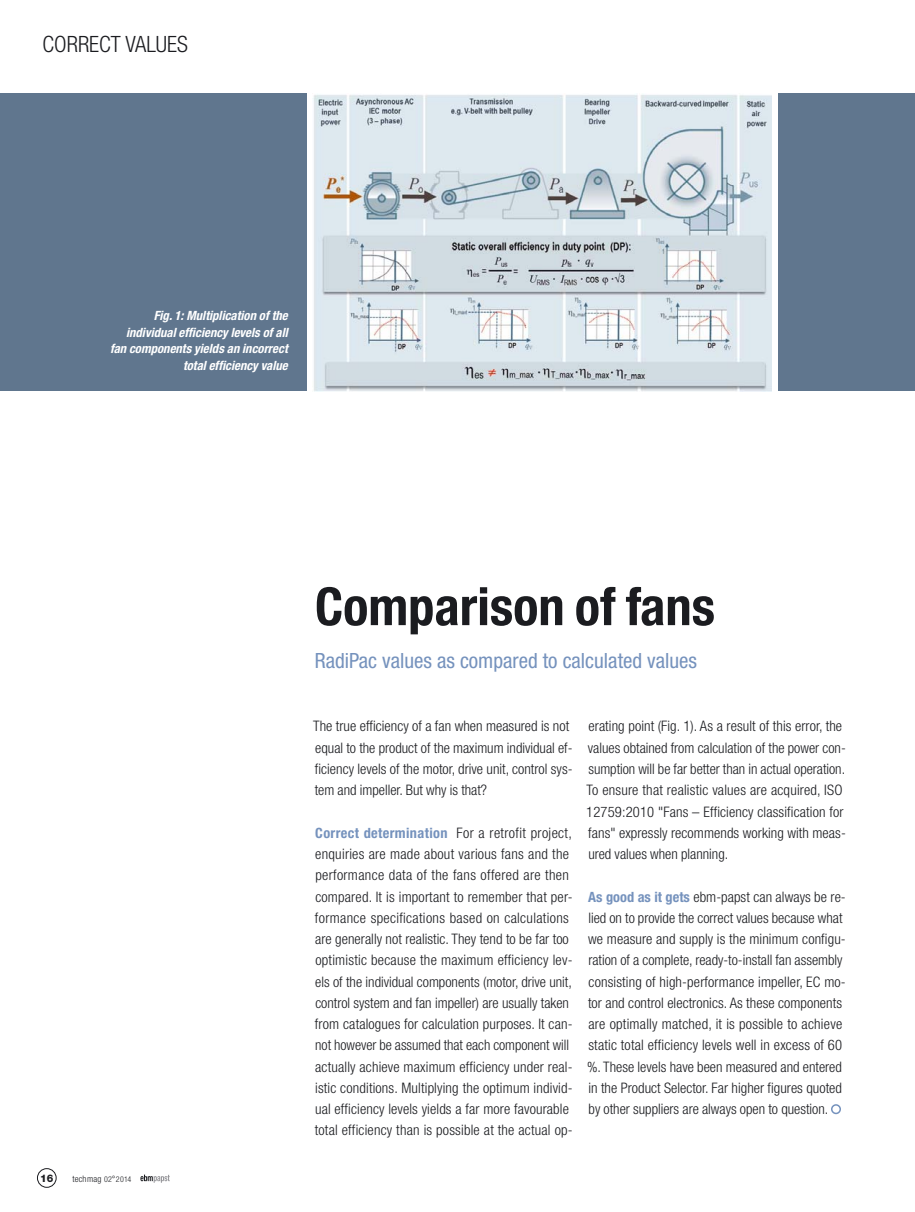
<style>
.page{position:relative;width:915px;height:1212px;background:#fff}
.page>*{position:absolute;margin:0;border:0;box-sizing:border-box;transform-origin:0 0}
.t1{font:700 condensed 52.5px "Helvetica Neue LT";color:#1b1c20}
.t2{font:300 condensed 22.5px "Helvetica Neue LT";color:#1b1c20}
.t3{font:condensed 21px "Helvetica Neue LT";color:#7592bd}
.t4{font:300 condensed 14.4px/21.3px "Helvetica Neue LT";letter-spacing:.005em;color:#1b1c20}
.t5{font:700 condensed 14.1px "Helvetica Neue LT";letter-spacing:.025em;color:#7592bd}
.t6{font:italic 700 condensed 12.75px/16.5px "Helvetica Neue LT";color:#fff;text-align:right}
.t7{font:800 10.5px "Helvetica Neue LT";color:#1b1c20}
.t8{font:300 condensed 9px "Helvetica Neue LT";letter-spacing:.02em;color:#1b1c20}
.s1{font-size:7.95px}
.s2{font-weight:300;font-size:14.4px;color:#1b1c20}
.s3{font-weight:700;font-size:14.1px;color:#7592bd}
</style>
<div class="page">
<div style="left:778px;top:94px;width:136px;height:297px;background:#60768e"></div>
<div style="left:0;top:94px;width:306px;height:297px;background:#60768e"></div>
<img style="left:313px;top:94px;width:457px;height:298px">
<div style="left:830px;top:1104px;width:10px;height:10px;border:2px solid #7592bd;border-radius:50%"></div>
<div style="left:37px;top:1168px;width:19px;height:19px;border:1px solid #1b1c20;border-radius:50%"></div>
<svg style="left:140px;top:1174px;width:30px;height:9px"></svg>
<h2 class="t2" style="left:43px;top:36px;width:147px">CORRECT VALUES</h2>
<p class="t6" style="left:110px;top:309px;width:179px">Fig. 1: Multiplication of the individual efficiency levels of all fan components yields an incorrect total efficiency value</p>
<p class="t7" style="left:40px;top:1174px;width:15px">16</p>
<p class="t8" style="left:72px;top:1175px;width:60px">techmag <span class="s1">02</span>°<span class="s1">2014</span></p>
<h1 class="t1" style="left:315px;top:587px;width:401px">Comparison of fans</h1>
<h3 class="t3" style="left:315px;top:653px;width:383px">RadiPac values as compared to calculated values</h3>
<p class="t4" style="left:313px;top:717px;width:261px">The true efficiency of a fan when measured is not equal to the product of the maximum individual ef&shy;ficiency levels of the motor, drive unit, control sys&shy;tem and impeller. But why is that?</p>
<p class="t5" style="left:315px;top:828px;width:258px">Correct determination <span class="s2">For a retrofit project,</span></p>
<p class="t4" style="left:315px;top:844px;width:259px">enquiries are made about various fans and the performance data of the fans offered are then compared. It is important to remember that per&shy;formance specifications based on calculations are generally not realistic. They tend to be far too optimistic because the maximum efficiency lev&shy;els of the individual components (motor, drive unit, control system and fan impeller) are usually taken from catalogues for calculation purposes. It can&shy;not however be assumed that each component will actually achieve maximum efficiency under real&shy;istic conditions. Multiplying the optimum individ&shy;ual efficiency levels yields a far more favourable total efficiency than is possible at the actual op-</p>
<p class="t4" style="left:586px;top:717px;width:261px">erating point (Fig. 1). As a result of this error, the values obtained from calculation of the power con&shy;sumption will be far better than in actual operation.<br>To ensure that realistic values are acquired, ISO 12759:2010 "Fans – Efficiency classification for fans" expressly recommends working with meas&shy;ured values when planning.</p>
<p class="t4" style="left:587px;top:887px;width:260px"><span class="s3">As good as it gets</span> ebm-papst can always be re&shy;lied on to provide the correct values because what we measure and supply is the minimum configu&shy;ration of a complete, ready-to-install fan assembly consisting of high-performance impeller, EC mo&shy;tor and control electronics. As these components are optimally matched, it is possible to achieve static total efficiency levels well in excess of 60 %. These levels have been measured and entered in the Product Selector. Far higher figures quoted by other suppliers are always open to question.</p>
</div>
